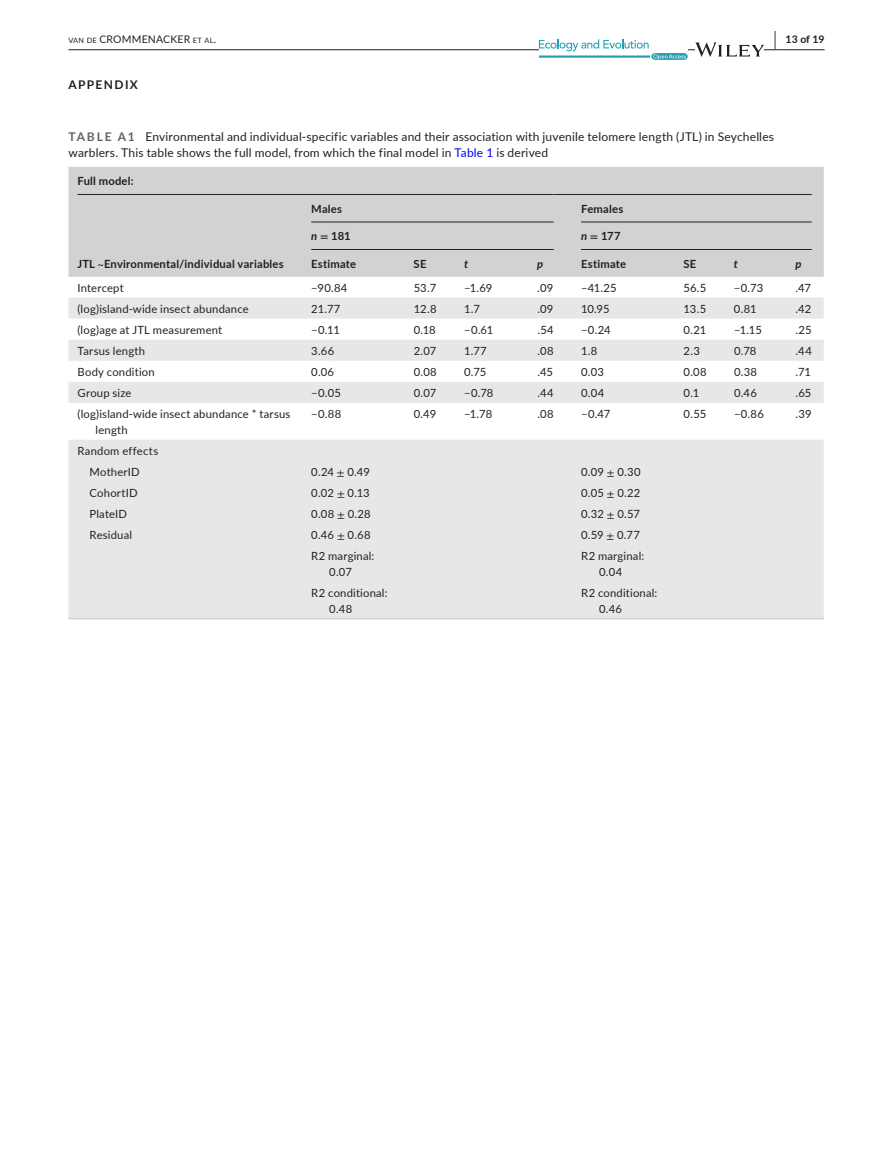
<style>
.page{position:relative;width:893px;height:1174px;background:#fff}
.page>*{position:absolute;margin:0;border:0;box-sizing:border-box;transform-origin:0 0}
.t1{font:12px/16.5px "Lato";letter-spacing:.015em;color:#231f20}
.t2{font:700 12px "Lato";letter-spacing:.115em;color:#231f20}
.t3{font:11.25px/15.8px "Lato";letter-spacing:.015em;color:#231f20}
.t4{font:700 11.25px "Lato";letter-spacing:.02em;color:#231f20}
.t5{font:italic 700 11.25px "Lato";color:#231f20}
.t6{font:10.5px "Lato";letter-spacing:.015em;color:#231f20}
.t7{font:700 10.5px "Lato";color:#231f20}
.s1{font-size:7.35px}
.s2{font-size:19.5px}
.s3{font-weight:700;color:#636366}
.s4{color:#00f}
.s5{font-family:"STIX"}
.s6{font-style:italic}
</style>
<div class="page">
<hr style="left:68px;top:49px;width:756px;height:1px;background:#231f20">
<svg style="left:539px;top:39px;width:149px;height:21px"></svg>
<svg style="left:695px;top:42px;width:69px;height:15px"></svg>
<div style="left:68px;top:167px;width:756px;height:110px;background:#d1d2d4"></div>
<svg style="left:68px;top:297px;width:756px;height:321px;fill:#e6e7e9"></svg>
<hr style="left:68px;top:618px;width:234px;height:1px;background:#d1d2d4">
<hr style="left:302px;top:618px;width:103px;height:1px;background:#d1d2d4">
<hr style="left:405px;top:618px;width:50px;height:1px;background:#d1d2d4">
<hr style="left:455px;top:618px;width:73px;height:1px;background:#d1d2d4">
<hr style="left:528px;top:618px;width:44px;height:1px;background:#d1d2d4">
<hr style="left:572px;top:618px;width:102px;height:1px;background:#d1d2d4">
<hr style="left:674px;top:618px;width:51px;height:1px;background:#d1d2d4">
<hr style="left:725px;top:618px;width:61px;height:1px;background:#d1d2d4">
<hr style="left:786px;top:618px;width:38px;height:1px;background:#d1d2d4">
<hr style="left:77px;top:194px;width:234px;height:1px;background:#231f20">
<hr style="left:311px;top:194px;width:243px;height:1px;background:#231f20">
<hr style="left:554px;top:194px;width:258px;height:1px;background:#231f20">
<hr style="left:311px;top:222px;width:243px;height:1px;background:#231f20">
<hr style="left:581px;top:222px;width:231px;height:1px;background:#231f20">
<hr style="left:311px;top:249px;width:243px;height:1px;background:#231f20">
<hr style="left:581px;top:249px;width:231px;height:1px;background:#231f20">
<p class="t6" style="left:68px;top:31px;width:82px"><span class="s1">VAN DE</span> CROMMENA</p>
<p class="t6" style="left:163px;top:31px;width:55px">CKER <span class="s1">ET AL</span>.</p>
<p class="t7" style="left:774px;top:31px;width:52px"><span class="s2">|</span> 13 of 19</p>
<p class="t2" style="left:68px;top:75px;width:71px">APPENDIX</p>
<p class="t1" style="left:68px;top:127px;width:707px"><span class="s3">TABLE A1</span> Environmental and individual-specific variables and their association with juvenile telomere length (JTL) in Seychelles warblers. This table shows the full model, from which the final model in <span class="s4">Table 1</span> is derived</p>
<p class="t4" style="left:77px;top:173px;width:58px">Full model:</p>
<p class="t4" style="left:77px;top:255px;width:208px">JTL <span class="s5">~</span>Environmental/individual variables</p>
<p class="t4" style="left:311px;top:200px;width:32px">Males</p>
<p class="t4" style="left:581px;top:200px;width:44px">Females</p>
<p class="t4" style="left:311px;top:228px;width:41px"><span class="s6">n</span> <span class="s5">=</span> 181</p>
<p class="t4" style="left:581px;top:228px;width:41px"><span class="s6">n</span> <span class="s5">=</span> 177</p>
<p class="t4" style="left:311px;top:255px;width:47px">Estimate</p>
<p class="t4" style="left:414px;top:255px;width:14px">SE</p>
<p class="t5" style="left:464px;top:255px;width:6px">t</p>
<p class="t5" style="left:537px;top:255px;width:8px">p</p>
<p class="t4" style="left:581px;top:255px;width:47px">Estimate</p>
<p class="t4" style="left:683px;top:255px;width:14px">SE</p>
<p class="t5" style="left:734px;top:255px;width:6px">t</p>
<p class="t5" style="left:795px;top:255px;width:8px">p</p>
<p class="t3" style="left:77px;top:279px;width:48px">Intercept</p>
<p class="t3" style="left:311px;top:279px;width:38px">−90.84</p>
<p class="t3" style="left:414px;top:279px;width:24px">53.7</p>
<p class="t3" style="left:464px;top:279px;width:30px">−1.69</p>
<p class="t3" style="left:537px;top:279px;width:18px">.09</p>
<p class="t3" style="left:581px;top:279px;width:37px">−41.25</p>
<p class="t3" style="left:683px;top:279px;width:24px">56.5</p>
<p class="t3" style="left:734px;top:279px;width:31px">−0.73</p>
<p class="t3" style="left:795px;top:279px;width:17px">.47</p>
<p class="t3" style="left:77px;top:300px;width:173px">(log)island-wide insect abundance</p>
<p class="t3" style="left:311px;top:300px;width:31px">21.77</p>
<p class="t3" style="left:414px;top:300px;width:24px">12.8</p>
<p class="t3" style="left:464px;top:300px;width:17px">1.7</p>
<p class="t3" style="left:537px;top:300px;width:18px">.09</p>
<p class="t3" style="left:581px;top:300px;width:30px">10.95</p>
<p class="t3" style="left:684px;top:300px;width:24px">13.5</p>
<p class="t3" style="left:734px;top:300px;width:24px">0.81</p>
<p class="t3" style="left:795px;top:300px;width:17px">.42</p>
<p class="t3" style="left:78px;top:321px;width:146px">(log)age at JTL measurement</p>
<p class="t3" style="left:311px;top:321px;width:30px">−0.11</p>
<p class="t3" style="left:414px;top:321px;width:24px">0.18</p>
<p class="t3" style="left:464px;top:321px;width:31px">−0.61</p>
<p class="t3" style="left:537px;top:321px;width:18px">.54</p>
<p class="t3" style="left:581px;top:321px;width:31px">−0.24</p>
<p class="t3" style="left:684px;top:321px;width:24px">0.21</p>
<p class="t3" style="left:734px;top:321px;width:29px">−1.15</p>
<p class="t3" style="left:795px;top:321px;width:18px">.25</p>
<p class="t3" style="left:78px;top:342px;width:69px">Tarsus length</p>
<p class="t3" style="left:311px;top:342px;width:24px">3.66</p>
<p class="t3" style="left:414px;top:342px;width:24px">2.07</p>
<p class="t3" style="left:464px;top:342px;width:24px">1.77</p>
<p class="t3" style="left:537px;top:342px;width:18px">.08</p>
<p class="t3" style="left:581px;top:342px;width:18px">1.8</p>
<p class="t3" style="left:684px;top:342px;width:18px">2.3</p>
<p class="t3" style="left:734px;top:342px;width:24px">0.78</p>
<p class="t3" style="left:795px;top:342px;width:18px">.44</p>
<p class="t3" style="left:78px;top:363px;width:79px">Body condition</p>
<p class="t3" style="left:311px;top:363px;width:24px">0.06</p>
<p class="t3" style="left:414px;top:363px;width:25px">0.08</p>
<p class="t3" style="left:464px;top:363px;width:24px">0.75</p>
<p class="t3" style="left:537px;top:363px;width:17px">.45</p>
<p class="t3" style="left:581px;top:363px;width:24px">0.03</p>
<p class="t3" style="left:684px;top:363px;width:25px">0.08</p>
<p class="t3" style="left:734px;top:363px;width:25px">0.38</p>
<p class="t3" style="left:795px;top:363px;width:17px">.71</p>
<p class="t3" style="left:78px;top:384px;width:55px">Group size</p>
<p class="t3" style="left:311px;top:384px;width:31px">−0.05</p>
<p class="t3" style="left:414px;top:384px;width:24px">0.07</p>
<p class="t3" style="left:464px;top:384px;width:31px">−0.78</p>
<p class="t3" style="left:537px;top:384px;width:18px">.44</p>
<p class="t3" style="left:581px;top:384px;width:25px">0.04</p>
<p class="t3" style="left:684px;top:384px;width:17px">0.1</p>
<p class="t3" style="left:734px;top:384px;width:24px">0.46</p>
<p class="t3" style="left:795px;top:384px;width:17px">.65</p>
<p class="t3" style="left:96px;top:405px;width:196px;text-indent:-18px">(log)island-wide insect abundance * tarsus length</p>
<p class="t3" style="left:311px;top:405px;width:31px">−0.88</p>
<p class="t3" style="left:414px;top:405px;width:24px">0.49</p>
<p class="t3" style="left:464px;top:405px;width:30px">−1.78</p>
<p class="t3" style="left:537px;top:405px;width:18px">.08</p>
<p class="t3" style="left:581px;top:405px;width:31px">−0.47</p>
<p class="t3" style="left:684px;top:405px;width:24px">0.55</p>
<p class="t3" style="left:734px;top:405px;width:31px">−0.86</p>
<p class="t3" style="left:795px;top:405px;width:18px">.39</p>
<p class="t3" style="left:78px;top:440px;width:82px;line-height:21px;text-align:center">Random effects<br>MotherID</p>
<p class="t3" style="left:311px;top:463px;width:60px">0.24 <span class="s5">±</span> 0.49</p>
<p class="t3" style="left:581px;top:463px;width:61px">0.09 <span class="s5">±</span> 0.30</p>
<p class="t3" style="left:90px;top:484px;width:50px">CohortID</p>
<p class="t3" style="left:311px;top:484px;width:60px">0.02 <span class="s5">±</span> 0.13</p>
<p class="t3" style="left:581px;top:484px;width:61px">0.05 <span class="s5">±</span> 0.22</p>
<p class="t3" style="left:90px;top:505px;width:39px">PlateID</p>
<p class="t3" style="left:311px;top:505px;width:61px">0.08 <span class="s5">±</span> 0.28</p>
<p class="t3" style="left:581px;top:505px;width:60px">0.32 <span class="s5">±</span> 0.57</p>
<p class="t3" style="left:90px;top:526px;width:44px">Residual</p>
<p class="t3" style="left:311px;top:526px;width:61px">0.46 <span class="s5">±</span> 0.68</p>
<p class="t3" style="left:581px;top:526px;width:60px">0.59 <span class="s5">±</span> 0.77</p>
<p class="t3" style="left:311px;top:547px;width:65px;text-align:center">R2 marginal:<br>0.07</p>
<p class="t3" style="left:581px;top:547px;width:65px;text-align:center">R2 marginal:<br>0.04</p>
<p class="t3" style="left:329px;top:584px;width:60px;text-indent:-18px">R2 conditional:<br>0.48</p>
<p class="t3" style="left:599px;top:584px;width:60px;text-indent:-18px">R2 conditional:<br>0.46</p>
</div>
